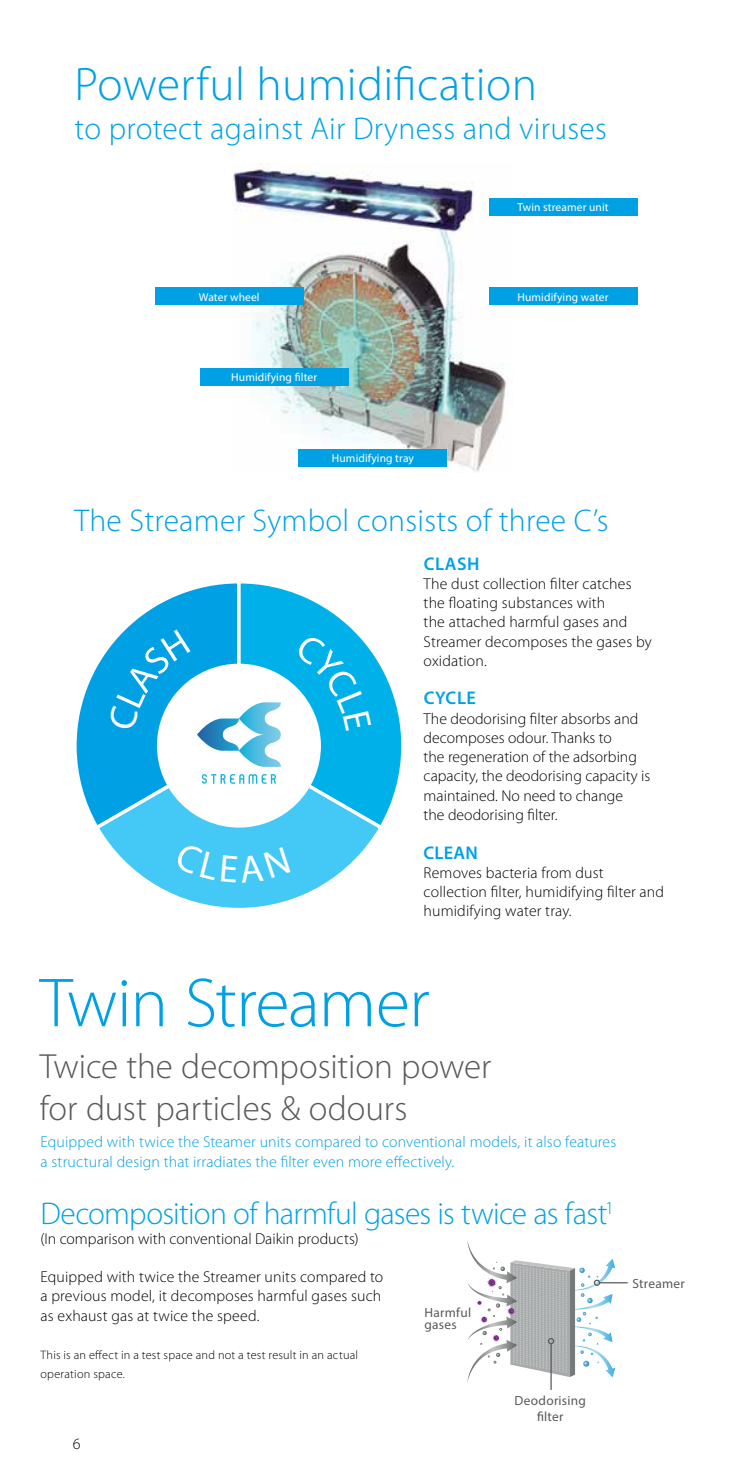
<style>
.page{position:relative;width:745px;height:1474px;background:#fff}
.page>*{position:absolute;margin:0;border:0;box-sizing:border-box;transform-origin:0 0}
.t1{font:300 70px "Myriad Pro";letter-spacing:-.015em;color:#00a1e4}
.t2{font:300 47.25px "Myriad Pro";letter-spacing:.01em;color:#00a1e4}
.t3{font:300 35px/42px "Myriad Pro";letter-spacing:-.005em;color:#58595b}
.t4{font:300 31.5px "Myriad Pro";letter-spacing:.01em;color:#00a1e4}
.t5{font:300 31.5px "Myriad Pro";letter-spacing:-.025em;color:#00a1e4}
.t6{font:600 18.38px "Myriad Pro";letter-spacing:.03em;color:#00a1e4}
.t7{font:300 15.75px/19.2px "Myriad Pro";letter-spacing:.01em;color:#000}
.t8{font:300 15.75px/19.2px "Myriad Pro";letter-spacing:.01em;color:#00a1e4}
.t9{font:13.3px/15.9px "Myriad Pro";letter-spacing:.02em;color:#58595b;text-align:center}
.t10{font:300 12.25px/19.2px "Myriad Pro";letter-spacing:.02em;color:#000}
.t11{font:11.55px "Myriad Pro";letter-spacing:.01em;color:#fff}
</style>
<div class="page">
<img style="left:232px;top:163px;width:280px;height:309px">
<div style="left:488px;top:288px;width:149px;height:17px;background:#00a1e4"></div>
<div style="left:298px;top:449px;width:149px;height:17px;background:#00a1e4"></div>
<div style="left:200px;top:368px;width:148px;height:17px;background:#00a1e4"></div>
<div style="left:155px;top:288px;width:148px;height:17px;background:#00a1e4"></div>
<svg style="left:101px;top:832px;width:276px;height:76px"></svg>
<svg style="left:467px;top:1240px;width:160px;height:143px"></svg>
<hr style="left:550px;top:1343px;width:1px;height:46px;background:#58595b">
<div style="left:547px;top:1337px;width:7px;height:7px;border:1px solid #58595b;border-radius:50%"></div>
<div style="left:488px;top:198px;width:149px;height:18px;background:#00a1e4"></div>
<svg style="left:76px;top:583px;width:326px;height:249px"></svg>
<div style="left:174px;top:842px;width:116px;height:40px;background:#44c8f5"></div>
<h2 class="t2" style="left:74px;top:59px;width:464px">Powerful humidification</h2>
<h3 class="t4" style="left:74px;top:111px;width:533px">to protect against Air Dryness and viruses</h3>
<p class="t11" style="left:199px;top:290px;width:62px">Water wheel</p>
<p class="t11" style="left:231px;top:370px;width:87px">Humidifying filter</p>
<p class="t11" style="left:332px;top:451px;width:84px">Humidifying tray</p>
<p class="t11" style="left:517px;top:200px;width:93px">Twin streamer unit</p>
<p class="t11" style="left:517px;top:290px;width:92px">Humidifying water</p>
<h3 class="t4" style="left:74px;top:503px;width:535px">The Streamer Symbol consists of three C’s</h3>
<p class="t6" style="left:423px;top:553px;width:57px">CLASH</p>
<p class="t7" style="left:423px;top:574px;width:229px">The dust collection filter catches the floating substances with<br>the attached harmful gases and<br>Streamer decomposes the gases by oxidation.</p>
<p class="t6" style="left:423px;top:688px;width:54px">CYCLE</p>
<p class="t7" style="left:423px;top:709px;width:228px">The deodorising filter absorbs and decomposes odour. Thanks to<br>the regeneration of the adsorbing capacity, the deodorising capacity is maintained. No need to change<br>the deodorising filter.</p>
<p class="t6" style="left:423px;top:842px;width:56px">CLEAN</p>
<p class="t7" style="left:423px;top:863px;width:242px">Removes bacteria from dust collection filter, humidifying filter and humidifying water tray.</p>
<h1 class="t1" style="left:40px;top:964px;width:391px">Twin Streamer</h1>
<h3 class="t3" style="left:40px;top:1046px;width:453px">Twice the decomposition power for dust particles &amp; odours</h3>
<p class="t8" style="left:40px;top:1132px;width:577px">Equipped with twice the Steamer units compared to conventional models, it also features a structural design that irradiates the filter even more effectively.</p>
<h3 class="t5" style="left:40px;top:1196px;width:575px">Decomposition of harmful gases is twice as fast<sup>1</sup></h3>
<p class="t7" style="left:40px;top:1228px;width:319px">(In comparison with conventional Daikin products)</p>
<p class="t7" style="left:40px;top:1267px;width:344px">Equipped with twice the Streamer units compared to a previous model, it decomposes harmful gases such as exhaust gas at twice the speed.</p>
<p class="t10" style="left:40px;top:1345px;width:319px">This is an effect in a test space and not a test result in an actual operation space.</p>
<p class="t7" style="left:73px;top:1433px;width:9px">6</p>
<p class="t9" style="left:424px;top:1306px;width:48px;line-height:11.7px;text-align:left">Harmful gases</p>
<p class="t9" style="left:514px;top:1392px;width:73px">Deodorising filter</p>
<p class="t9" style="left:632px;top:1275px;width:54px">Streamer</p>
</div>
